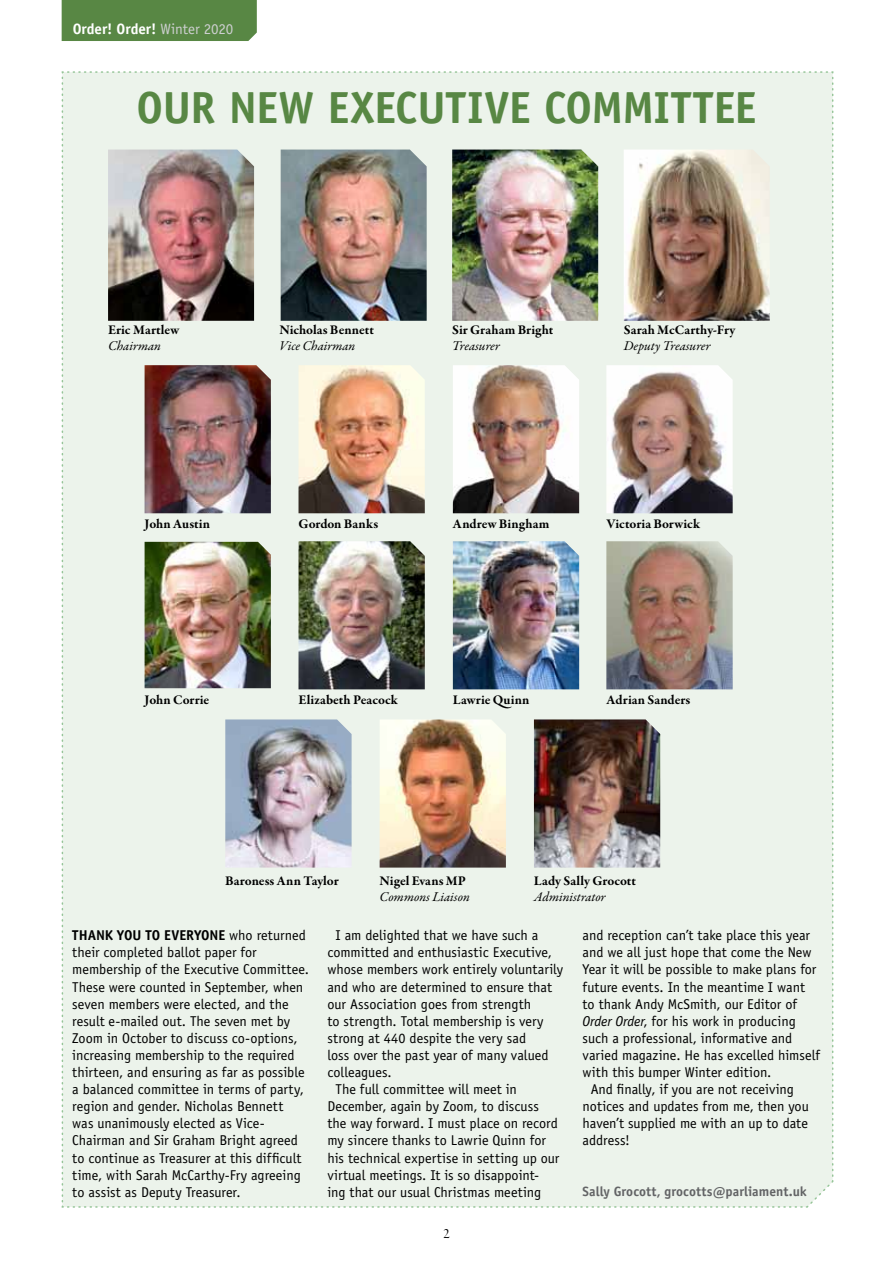
<style>
.page{position:relative;width:893px;height:1263px;background:#fff}
.page>*{position:absolute;margin:0;border:0;box-sizing:border-box;transform-origin:0 0}
.t1{font:700 45px "Officina Sans Std";letter-spacing:-.01em;color:#588744}
.t2{font:700 15px "Officina Sans Std";color:#fff}
.t3{font:15px "Garamond Premr Pro Disp";color:#000}
.t4{font:14.25px/17.1px "Officina Sans Std";color:#000}
.t5{font:700 14.25px "Officina Sans Std";color:#000}
.t6{font:700 13.5px "Garamond Premr Pro";letter-spacing:.005em;color:#000}
.t7{font:italic 13.5px "Garamond Premr Pro";color:#000}
.t8{font:700 13.5px "Officina Sans Std";color:#636466}
.s1{font-weight:400;color:#cdcfd0}
.s2{font-style:italic}
</style>
<div class="page">
<div style="left:62px;top:0;width:195px;height:41px;background:#588744"></div>
<div style="left:61px;top:71px;width:773px;height:1137px;background:#ecf3eb"></div>
<img style="left:534px;top:719px;width:126px;height:148px">
<img style="left:380px;top:719px;width:126px;height:148px">
<img style="left:225px;top:719px;width:127px;height:148px">
<img style="left:145px;top:365px;width:126px;height:148px">
<img style="left:145px;top:542px;width:126px;height:146px">
<img style="left:298px;top:365px;width:127px;height:148px">
<img style="left:298px;top:541px;width:127px;height:148px">
<img style="left:453px;top:365px;width:126px;height:148px">
<img style="left:453px;top:541px;width:126px;height:148px">
<img style="left:108px;top:150px;width:146px;height:171px">
<img style="left:452px;top:150px;width:146px;height:171px">
<img style="left:624px;top:150px;width:146px;height:171px">
<img style="left:281px;top:150px;width:146px;height:171px">
<img style="left:606px;top:365px;width:127px;height:148px">
<img style="left:606px;top:541px;width:127px;height:148px">
<p class="t2" style="left:73px;top:19px;width:162px">ORDER! ORDER! <span class="s1">Winter 2020</span></p>
<h1 class="t1" style="left:136px;top:80px;width:332px">OUR NEW EXECUTIVE</h1>
<h1 class="t1" style="left:544px;top:80px;width:131px">COMMITTEE</h1>
<p class="t6" style="left:108px;top:322px;width:73px">Eric Martlew</p>
<p class="t7" style="left:108px;top:337px;width:54px">Chairman</p>
<p class="t6" style="left:280px;top:322px;width:96px">Nicholas Bennett</p>
<p class="t7" style="left:280px;top:337px;width:77px">Vice Chairman</p>
<p class="t6" style="left:452px;top:322px;width:103px">Sir Graham Bright</p>
<p class="t7" style="left:452px;top:337px;width:49px">Treasurer</p>
<p class="t6" style="left:624px;top:322px;width:113px">Sarah McCarthy-Fry</p>
<p class="t7" style="left:624px;top:337px;width:88px">Deputy Treasurer</p>
<p class="t6" style="left:145px;top:515px;width:67px">John Austin</p>
<p class="t6" style="left:298px;top:515px;width:81px">Gordon Banks</p>
<p class="t6" style="left:453px;top:515px;width:98px">Andrew Bingham</p>
<p class="t6" style="left:606px;top:515px;width:95px">Victoria Borwick</p>
<p class="t6" style="left:145px;top:691px;width:66px">John Corrie</p>
<p class="t6" style="left:298px;top:691px;width:101px">Elizabeth Peacock</p>
<p class="t6" style="left:453px;top:691px;width:78px">Lawrie Quinn</p>
<p class="t6" style="left:606px;top:691px;width:85px">Adrian Sanders</p>
<p class="t6" style="left:225px;top:872px;width:115px">Baroness Ann Taylor</p>
<p class="t6" style="left:534px;top:872px;width:104px">Lady Sally Grocott</p>
<p class="t7" style="left:534px;top:888px;width:73px">Administrator</p>
<p class="t6" style="left:380px;top:872px;width:88px">Nigel Evans MP</p>
<p class="t7" style="left:380px;top:888px;width:92px">Commons Liaison</p>
<p class="t4" style="left:72px;top:927px;width:238px;text-indent:157px">who returned their completed ballot paper for membership of the Executive Committee.<br>These were counted in September, when seven members were elected, and the result e-mailed out. The seven met by Zoom in October to discuss co-options, increasing membership to the required thirteen, and ensuring as far as possible a balanced committee in terms of party, region and gender. Nicholas Bennett<br>was unanimously elected as Vice-Chairman and Sir Graham Bright agreed to continue as Treasurer at this difficult time, with Sarah McCarthy-Fry agreeing to assist as Deputy Treasurer.</p>
<p class="t4" style="left:336px;top:927px;width:204px">I am delighted that we have such a</p>
<p class="t5" style="left:72px;top:926px;width:16px">THANK</p>
<p class="t5" style="left:117px;top:926px;width:56px">YOU TO EVERYONE</p>
<p class="t4" style="left:327px;top:944px;width:226px">committed and enthusiastic Executive,</p>
<p class="t4" style="left:327px;top:961px;width:237px">whose members work entirely voluntarily</p>
<p class="t4" style="left:327px;top:978px;width:226px">and who are determined to ensure that</p>
<p class="t4" style="left:327px;top:995px;width:205px">our Association goes from strength</p>
<p class="t4" style="left:327px;top:1012px;width:218px">to strength. Total membership is very</p>
<p class="t4" style="left:327px;top:1029px;width:200px">strong at 440 despite the very sad</p>
<p class="t4" style="left:327px;top:1046px;width:223px">loss over the past year of many valued</p>
<p class="t4" style="left:327px;top:1064px;width:66px">colleagues.</p>
<p class="t4" style="left:336px;top:1081px;width:183px">The full committee will meet in</p>
<p class="t4" style="left:327px;top:1098px;width:213px">December, again by Zoom, to discuss</p>
<p class="t4" style="left:327px;top:1115px;width:232px">the way forward. I must place on record</p>
<p class="t4" style="left:327px;top:1132px;width:220px">my sincere thanks to Lawrie Quinn for</p>
<p class="t4" style="left:327px;top:1149px;width:233px">his technical expertise in setting up our</p>
<p class="t4" style="left:327px;top:1166px;width:213px">virtual meetings. It is so disappoint-</p>
<p class="t4" style="left:327px;top:1183px;width:215px">ing that our usual Christmas meeting</p>
<p class="t3" style="left:443px;top:1225px;width:8px">2</p>
<p class="t4" style="left:583px;top:927px;width:229px">and reception can’t take place this year</p>
<p class="t4" style="left:583px;top:944px;width:230px">and we all just hope that come the New</p>
<p class="t4" style="left:583px;top:961px;width:235px">Year it will be possible to make plans for</p>
<p class="t4" style="left:583px;top:978px;width:224px">future events. In the meantime I want</p>
<p class="t4" style="left:583px;top:995px;width:216px">to thank Andy McSmith, our Editor of</p>
<p class="t4" style="left:583px;top:1012px;width:215px"><span class="s2">Order Order</span>, for his work in producing</p>
<p class="t4" style="left:583px;top:1029px;width:211px">such a professional, informative and</p>
<p class="t4" style="left:583px;top:1046px;width:239px">varied magazine. He has excelled himself</p>
<p class="t4" style="left:583px;top:1064px;width:190px">with this bumper Winter edition.</p>
<p class="t4" style="left:591px;top:1081px;width:205px">And finally, if you are not receiving</p>
<p class="t4" style="left:583px;top:1098px;width:228px">notices and updates from me, then you</p>
<p class="t4" style="left:583px;top:1115px;width:227px">haven’t supplied me with an up to date</p>
<p class="t4" style="left:583px;top:1132px;width:49px">address!</p>
<p class="t8" style="left:583px;top:1183px;width:226px">SALLY GROCOTT, GROCOTTS@PARLIAMENT.UK</p>
</div>
